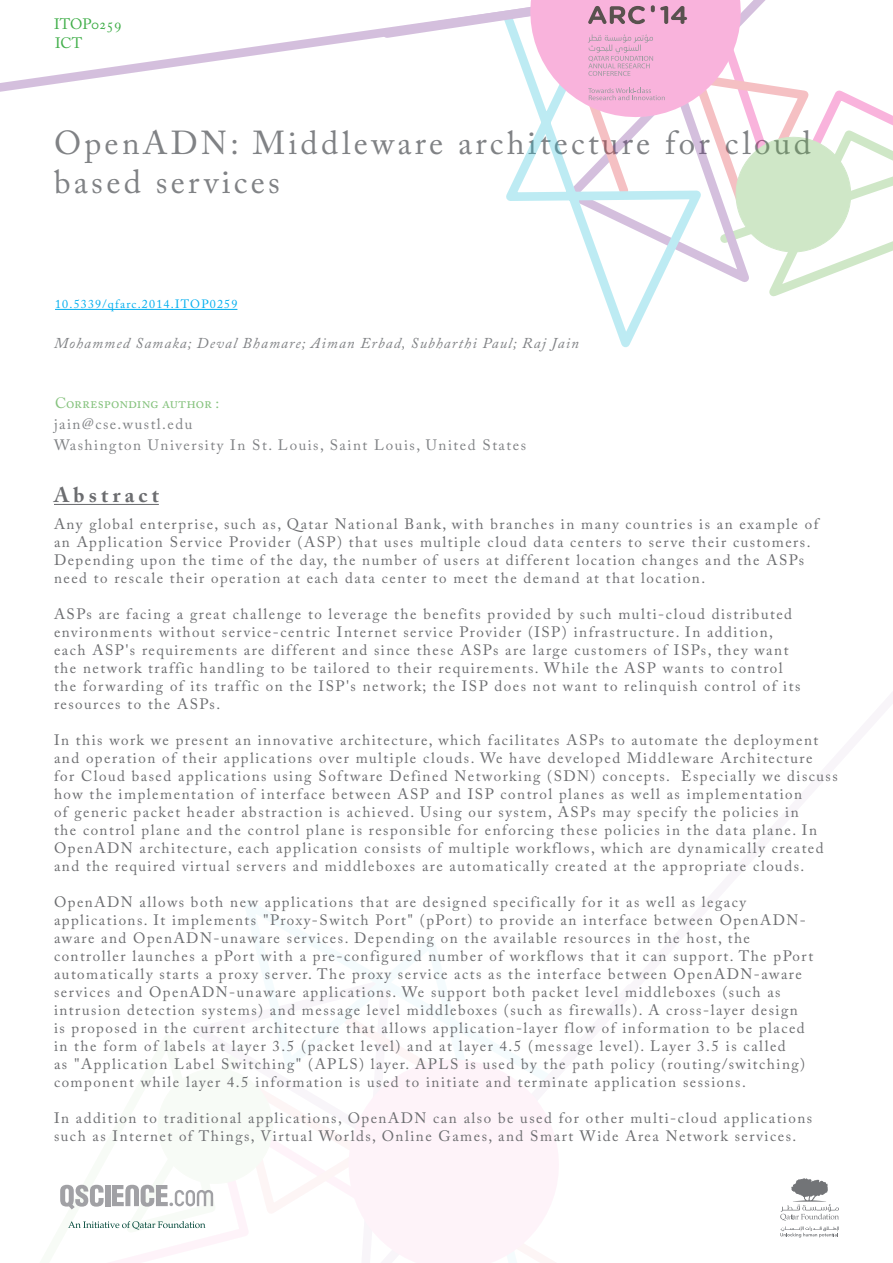
<style>
.page{position:relative;width:893px;height:1263px;background:#fff}
.page>*{position:absolute;margin:0;border:0;box-sizing:border-box;transform-origin:0 0}
.t1{font:33px/39.6px "Adobe Caslon Pro";letter-spacing:.1em;color:#808285}
.t2{font:700 21px "Adobe Caslon Pro";letter-spacing:.2em;color:#6c6d70}
.t3{font:15px/18px "Adobe Caslon Pro";letter-spacing:.1em;color:#6c6d70}
.t4{font:15px "Adobe Caslon Pro";letter-spacing:.1em;color:#808285}
.t5{font:italic 15px "Adobe Caslon Pro";letter-spacing:.075em;color:#808285}
.t6{font:15px "Adobe Caslon Pro";color:#87c37f}
.t7{font:15px "Adobe Caslon Pro";color:#40ae49}
.t8{font:12px "Adobe Caslon Pro";letter-spacing:.1em;color:#00aeef}
</style>
<div class="page">
<svg style="left:65px;top:1184px;width:112px;height:79px"></svg>
<svg style="left:235px;top:901px;width:263px;height:337px"></svg>
<svg style="left:337px;top:1048px;width:222px;height:215px;fill:#fef3f9"></svg>
<svg style="left:0;top:29px;width:376px;height:63px"></svg>
<svg style="left:608px;top:308px;width:39px;height:40px"></svg>
<svg style="left:376px;top:0;width:517px;height:308px"></svg>
<svg style="left:780px;top:1226px;width:59px;height:11px"></svg>
<svg style="left:780px;top:1178px;width:59px;height:42px"></svg>
<svg style="left:60px;top:1185px;width:44px;height:24px"></svg>
<div style="left:105px;top:1185px;width:5px;height:21px;background:#a1a1a5"></div>
<svg style="left:112px;top:1062px;width:167px;height:144px"></svg>
<svg style="left:68px;top:1221px;width:137px;height:8px"></svg>
<hr style="left:55px;top:309px;width:182px;height:1px;background:#00aeef">
<hr style="left:54px;top:504px;width:105px;height:1px;background:#6c6d70">
<p class="t7" style="left:54px;top:15px;width:69px">ITOP0259</p>
<p class="t7" style="left:55px;top:34px;width:29px">ICT</p>
<p class="t1" style="left:54px;top:123px;width:759px">OpenADN: Middleware architecture for cloud based services</p>
<p class="t8" style="left:55px;top:297px;width:184px">10.5339/qfarc.2014.ITOP0259</p>
<p class="t5" style="left:54px;top:334px;width:526px">Mohammed Samaka; Deval Bhamare; Aiman Erbad, Subharthi Paul; Raj Jain</p>
<p class="t6" style="left:55px;top:394px;width:166px">Corresponding author :</p>
<p class="t4" style="left:54px;top:415px;width:140px">jain@cse.wustl.edu</p>
<p class="t4" style="left:54px;top:436px;width:474px">Washington University In St. Louis, Saint Louis, United States</p>
<p class="t2" style="left:54px;top:483px;width:106px">Abstract</p>
<p class="t3" style="left:54px;top:515px;width:766px">Any global enterprise, such as, Qatar National Bank, with branches in many countries is an example of an Application Service Provider (ASP) that uses multiple cloud data centers to serve their customers.<br>Depending upon the time of the day, the number of users at different location changes and the ASPs need to rescale their operation at each data center to meet the demand at that location.</p>
<p class="t3" style="left:54px;top:605px;width:748px">ASPs are facing a great challenge to leverage the benefits provided by such multi-cloud distributed environments without service-centric Internet service Provider (ISP) infrastructure. In addition, each ASP's requirements are different and since these ASPs are large customers of ISPs, they want the network traffic handling to be tailored to their requirements. While the ASP wants to control the forwarding of its traffic on the ISP's network; the ISP does not want to relinquish control of its resources to the ASPs.</p>
<p class="t3" style="left:54px;top:731px;width:785px">In this work we present an innovative architecture, which facilitates ASPs to automate the deployment and operation of their applications over multiple clouds. We have developed Middleware Architecture<br>for Cloud based applications using Software Defined Networking (SDN) concepts. Especially we discuss how the implementation of interface between ASP and ISP control planes as well as implementation<br>of generic packet header abstraction is achieved. Using our system, ASPs may specify the policies in<br>the control plane and the control plane is responsible for enforcing these policies in the data plane. In OpenADN architecture, each application consists of multiple workflows, which are dynamically created and the required virtual servers and middleboxes are automatically created at the appropriate clouds.</p>
<p class="t3" style="left:54px;top:893px;width:761px">OpenADN allows both new applications that are designed specifically for it as well as legacy applications. It implements "Proxy-Switch Port" (pPort) to provide an interface between OpenADN&shy;aware and OpenADN-unaware services. Depending on the available resources in the host, the controller launches a pPort with a pre-configured number of workflows that it can support. The pPort automatically starts a proxy server. The proxy service acts as the interface between OpenADN-aware services and OpenADN-unaware applications. We support both packet level middleboxes (such as intrusion detection systems) and message level middleboxes (such as firewalls). A cross-layer design<br>is proposed in the current architecture that allows application-layer flow of information to be placed in the form of labels at layer 3.5 (packet level) and at layer 4.5 (message level). Layer 3.5 is called<br>as "Application Label Switching" (APLS) layer. APLS is used by the path policy (routing/switching) component while layer 4.5 information is used to initiate and terminate application sessions.</p>
<p class="t3" style="left:54px;top:1109px;width:760px">In addition to traditional applications, OpenADN can also be used for other multi-cloud applications such as Internet of Things, Virtual Worlds, Online Games, and Smart Wide Area Network services.</p>
</div>
